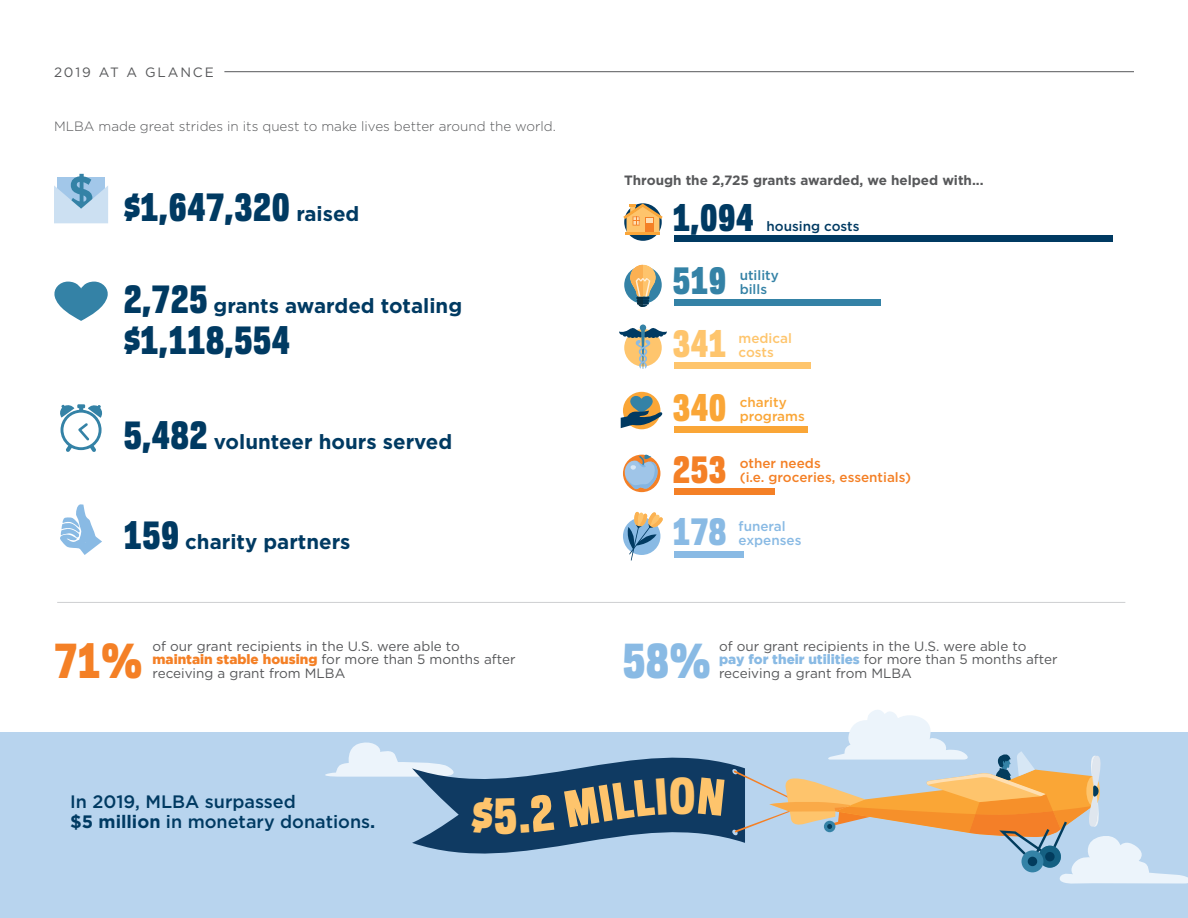
<style>
.page{position:relative;width:1188px;height:918px;background:#fff}
.page>*{position:absolute;margin:0;border:0;box-sizing:border-box;transform-origin:0 0}
.t1{font:800 46.35px "Polaris Condensed";color:#fec46c}
.t2{font:800 45px "Polaris Condensed";color:#f48026}
.t3{font:800 45px "Polaris Condensed";color:#89bae4}
.t4{font:800 36px "Polaris Condensed";color:#003a62}
.t5{font:800 34.8px "Polaris Condensed";color:#003a62}
.t6{font:800 34.8px "Polaris Condensed";color:#3482a6}
.t7{font:800 34.8px "Polaris Condensed";color:#89bae4}
.t8{font:800 34.8px "Polaris Condensed";color:#fec56d}
.t9{font:800 34.8px "Polaris Condensed";color:#faa637}
.t10{font:800 34.8px "Polaris Condensed";color:#f48026}
.t11{font:700 20.4px "Gotham";color:#003a62}
.t12{font:500 18px/19.5px "Gotham";color:#003a62}
.t13{font:13.5px/13.8px "Gotham";color:#57585a}
.t14{font:300 13.5px "Gotham";color:#57585a}
.t15{font:700 13.5px "Gotham";color:#57585a}
.t16{font:500 13.5px "Gotham";color:#f48026}
.t17{font:500 13.5px/13.8px "Gotham";color:#89bae4}
.t18{font:500 13.5px "Gotham";color:#faa637}
.t19{font:13.5px "Gotham";letter-spacing:.14em;color:#57585a}
.t20{font:500 13.5px "Gotham";color:#003a62}
.t21{font:500 13.5px "Gotham";color:#3482a6}
.t22{font:500 13.5px/13.8px "Gotham";color:#fec56d}
.s1{font-family:"Gotham";font-weight:700;font-size:20.4px}
.s2{font-family:"Polaris Condensed";font-weight:800;font-size:36px}
.s3{font-weight:900;color:#f48026}
.s4{font-weight:900;color:#89bae4}
.s5{font-weight:700}
</style>
<div class="page">
<div style="left:0;top:732px;width:1188px;height:186px;background:#b8d4ee"></div>
<hr style="left:224px;top:71px;width:910px;height:1px;background:#57585a">
<hr style="left:57px;top:602px;width:1068px;height:1px;background:#cecfd1">
<div style="left:624px;top:203px;width:38px;height:38px;background:#003a62;border-radius:50%"></div>
<div style="left:624px;top:266px;width:38px;height:38px;background:#3482a6;border-radius:50%"></div>
<hr style="left:626px;top:232px;width:34px;height:3px;background:#faa639">
<svg style="left:623px;top:204px;width:40px;height:28px"></svg>
<div style="left:623px;top:392px;width:37px;height:37px;background:#faa637;border-radius:50%"></div>
<svg style="left:630px;top:265px;width:26px;height:42px"></svg>
<div style="left:623px;top:455px;width:37px;height:37px;background:#f48026;border-radius:50%"></div>
<svg style="left:621px;top:396px;width:42px;height:32px"></svg>
<div style="left:674px;top:236px;width:439px;height:6px;background:#003a62"></div>
<div style="left:674px;top:299px;width:207px;height:6px;background:#3482a6"></div>
<div style="left:674px;top:551px;width:70px;height:7px;background:#89bae4"></div>
<div style="left:674px;top:362px;width:136px;height:7px;background:#fec56d"></div>
<div style="left:674px;top:426px;width:134px;height:7px;background:#faa637"></div>
<div style="left:674px;top:488px;width:100px;height:7px;background:#f48026"></div>
<svg style="left:60px;top:404px;width:43px;height:48px"></svg>
<svg style="left:60px;top:504px;width:42px;height:51px"></svg>
<svg style="left:54px;top:174px;width:54px;height:49px;background:#aecde5"></svg>
<svg style="left:54px;top:282px;width:54px;height:39px"></svg>
<div style="left:623px;top:517px;width:37px;height:38px;background:#89bae4;border-radius:50%"></div>
<svg style="left:623px;top:454px;width:36px;height:36px"></svg>
<svg style="left:325px;top:742px;width:87px;height:35px"></svg>
<svg style="left:412px;top:757px;width:322px;height:97px;fill:#0f3a62"></svg>
<svg style="left:734px;top:710px;width:454px;height:174px"></svg>
<div style="left:1045px;top:852px;width:10px;height:9px;background:#023c5d;border-radius:50%"></div>
<div style="left:1021px;top:850px;width:22px;height:22px;background:#3482a6;border-radius:50%"></div>
<div style="left:1028px;top:857px;width:9px;height:9px;background:#023c5d;border-radius:50%"></div>
<svg style="left:631px;top:527px;width:8px;height:34px"></svg>
<svg style="left:625px;top:511px;width:38px;height:43px"></svg>
<svg style="left:619px;top:325px;width:48px;height:44px"></svg>
<div style="left:471px;top:794px;width:83px;height:41px;background:#0f3a62"></div>
<div style="left:564px;top:778px;width:103px;height:49px;background:#0f3a62"></div>
<svg style="left:698px;top:777px;width:27px;height:39px"></svg>
<p class="t19" style="left:54px;top:63px;width:161px">2019 AT A GLANCE</p>
<p class="t14" style="left:54px;top:117px;width:503px">MLBA made great strides in its quest to make lives better around the world.</p>
<p class="t4" style="left:123px;top:184px;width:238px">$1,647,320 <span class="s1">raised</span></p>
<p class="t11" style="left:123px;top:292px;width:340px"><span class="s2">2,725</span> grants awarded totaling</p>
<p class="t4" style="left:123px;top:316px;width:168px">$1,118,554</p>
<p class="t11" style="left:123px;top:428px;width:330px"><span class="s2">5,482</span> volunteer hours served</p>
<p class="t11" style="left:123px;top:528px;width:229px"><span class="s2">159</span> charity partners</p>
<p class="t15" style="left:624px;top:171px;width:361px">Through the 2,725 grants awarded, we helped with...</p>
<p class="t5" style="left:672px;top:195px;width:83px">1,094</p>
<p class="t20" style="left:767px;top:218px;width:95px">housing costs</p>
<p class="t6" style="left:672px;top:257px;width:56px">519</p>
<p class="t21" style="left:740px;top:266px;width:41px">utility</p>
<p class="t21" style="left:740px;top:280px;width:29px">bills</p>
<p class="t8" style="left:672px;top:321px;width:56px">341</p>
<p class="t22" style="left:739px;top:332px;width:55px">medical costs</p>
<p class="t9" style="left:672px;top:384px;width:56px">340</p>
<p class="t18" style="left:740px;top:393px;width:49px">charity</p>
<p class="t18" style="left:740px;top:407px;width:67px">programs</p>
<p class="t10" style="left:672px;top:446px;width:56px">253</p>
<p class="t16" style="left:740px;top:454px;width:83px">other needs</p>
<p class="t16" style="left:740px;top:468px;width:173px">(i.e. groceries, essentials)</p>
<p class="t7" style="left:672px;top:509px;width:56px">178</p>
<p class="t17" style="left:739px;top:519px;width:64px">funeral expenses</p>
<p class="t13" style="left:153px;top:639px;width:364px">of our grant recipients in the U.S. were able to <span class="s3">maintain stable housing</span> for more than 5 months after receiving a grant from MLBA</p>
<p class="t2" style="left:54px;top:630px;width:90px">71%</p>
<p class="t3" style="left:622px;top:630px;width:90px">58%</p>
<p class="t13" style="left:719px;top:639px;width:340px">of our grant recipients in the U.S. were able to<br><span class="s4">pay for their utilities</span> for more than 5 months after receiving a grant from MLBA</p>
<p class="t12" style="left:70px;top:792px;width:307px">In 2019, MLBA surpassed<br><span class="s5">$5 million</span> in monetary donations<span class="s5">.</span></p>
<h1 class="t1" style="left:669px;top:765px;width:29px">O</h1>
</div>
